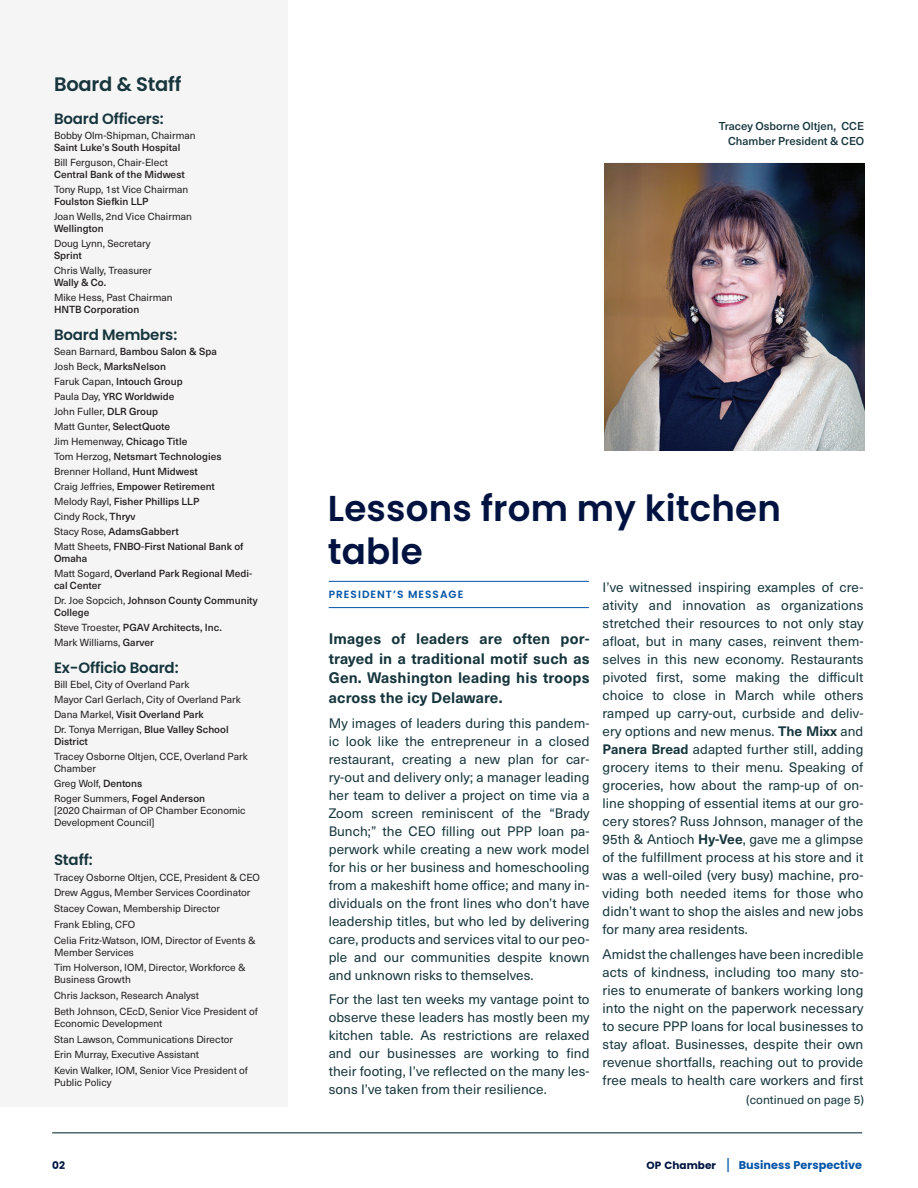
<style>
.page{position:relative;width:918px;height:1188px;background:#fff}
.page>*{position:absolute;margin:0;border:0;box-sizing:border-box;transform-origin:0 0}
.Headline{font:600 36px/43.5px "Poppins";letter-spacing:.005em;color:#001340}
.t1{font:600 19.5px "Poppins";letter-spacing:-.01em;color:#16353c}
.t2{font:700 15px/19.5px "Neue Haas Unica W1 G";letter-spacing:.01em;color:#16353c;text-align:justify}
.Calendar_Event{font:600 15px "Poppins";letter-spacing:-.01em;color:#16353c}
.t3{font:13.5px/18px "Neue Haas Unica W1 G";letter-spacing:.005em;color:#16353c;text-align:justify}
.t4{font:12px "Neue Haas Unica W1 G";letter-spacing:.005em;color:#16353c}
.t5{font:500 11.25px "Neue Haas Unica W1 G";color:#16353c}
.t6{font:700 11.25px "Poppins";letter-spacing:.005em;color:#0154a6}
.t7{font:600 10.5px "Poppins";letter-spacing:.1em;color:#0154a6}
.t8{font:700 10.5px "Poppins";color:#001340}
.Board{font:10.2px/12px "Neue Haas Unica W1 G";color:#231f20}
.Board-2{font:500 10.2px/12px "Neue Haas Unica W1 G";color:#231f20}
.s1{font-weight:500}
.s2{font-weight:400}
.s3{font-weight:700}
.s4{font-size:10.5px;color:#001340}
.s5{font-family:"Neue Haas Unica W1 G";font-weight:400;font-size:15px}
</style>
<div class="page">
<hr style="left:52px;top:1132px;width:810px;height:1px;background:#16353c">
<div style="left:0;top:0;width:288px;height:1107px;background:#f5f5f5"></div>
<img style="left:604px;top:163px;width:261px;height:288px">
<hr style="left:329px;top:581px;width:260px;height:1px;background:#0154a6">
<hr style="left:329px;top:607px;width:260px;height:1px;background:#0154a6">
<p class="t1" style="left:54px;top:73px;width:129px">Board &amp; Staff</p>
<p class="Calendar_Event" style="left:54px;top:110px;width:111px">Board Officers:</p>
<p class="Board" style="left:54px;top:129px;width:143px">Bobby Olm-Shipman, Chairman<br><span class="s1">Saint Luke’s South Hospital</span></p>
<p class="Board" style="left:54px;top:156px;width:132px">Bill Ferguson, Chair-Elect<br><span class="s1">Central Bank of the Midwest</span></p>
<p class="Board" style="left:54px;top:183px;width:136px">Tony Rupp, 1st Vice Chairman<br><span class="s1">Foulston Siefkin LLP</span></p>
<p class="Board" style="left:54px;top:210px;width:140px">Joan Wells, 2nd Vice Chairman<br><span class="s1">Wellington</span></p>
<p class="Board" style="left:54px;top:237px;width:98px">Doug Lynn, Secretary<br><span class="s1">Sprint</span></p>
<p class="Board" style="left:54px;top:264px;width:99px">Chris Wally, Treasurer<br><span class="s1">Wally &amp; Co.</span></p>
<p class="Board" style="left:54px;top:291px;width:120px">Mike Hess, Past Chairman<br><span class="s1">HNTB Corporation</span></p>
<p class="Calendar_Event" style="left:54px;top:326px;width:125px">Board Members:</p>
<p class="Board-2" style="left:54px;top:345px;width:164px"><span class="s2">Sean Barnard,</span> Bambou Salon &amp; Spa</p>
<p class="Board-2" style="left:54px;top:360px;width:114px"><span class="s2">Josh Beck,</span> MarksNelson</p>
<p class="Board-2" style="left:54px;top:375px;width:130px"><span class="s2">Faruk Capan,</span> Intouch Group</p>
<p class="Board-2" style="left:54px;top:390px;width:122px"><span class="s2">Paula Day,</span> YRC Worldwide</p>
<p class="Board" style="left:54px;top:405px;width:105px">John Fuller, <span class="s1">DLR Group</span></p>
<p class="Board" style="left:54px;top:420px;width:118px">Matt Gunter, <span class="s1">SelectQuote</span></p>
<p class="Board" style="left:54px;top:435px;width:135px">Jim Hemenway, <span class="s1">Chicago Title</span></p>
<p class="Board-2" style="left:54px;top:450px;width:169px"><span class="s2">Tom Herzog,</span> Netsmart Technologies</p>
<p class="Board" style="left:54px;top:465px;width:146px">Brenner Holland, <span class="s1">Hunt Midwest</span></p>
<p class="Board-2" style="left:54px;top:480px;width:163px"><span class="s2">Craig Jeffries,</span> Empower Retirement</p>
<p class="Board-2" style="left:54px;top:495px;width:147px"><span class="s2">Melody Rayl,</span> Fisher Phillips LLP</p>
<p class="Board" style="left:54px;top:510px;width:83px">Cindy Rock, <span class="s1">Thryv</span></p>
<p class="Board-2" style="left:54px;top:525px;width:126px"><span class="s2">Stacy Rose,</span> AdamsGabbert</p>
<p class="Board-2" style="left:54px;top:540px;width:191px"><span class="s2">Matt Sheets,</span> FNBO-First National Bank of<br>Omaha</p>
<p class="Board-2" style="left:54px;top:567px;width:200px"><span class="s2">Matt Sogard,</span> Overland Park Regional Medi&shy;cal Center</p>
<p class="Board-2" style="left:54px;top:594px;width:205px"><span class="s2">Dr. Joe Sopcich,</span> Johnson County Community<br>College</p>
<p class="Board-2" style="left:54px;top:621px;width:169px"><span class="s2">Steve Troester,</span> PGAV Architects, Inc.</p>
<p class="Board" style="left:54px;top:636px;width:101px">Mark Williams, <span class="s1">Garver</span></p>
<p class="Calendar_Event" style="left:54px;top:659px;width:126px">Ex-Officio Board:</p>
<p class="Board" style="left:54px;top:678px;width:137px">Bill Ebel, City of Overland Park</p>
<p class="Board" style="left:54px;top:693px;width:188px">Mayor Carl Gerlach, City of Overland Park</p>
<p class="Board-2" style="left:54px;top:708px;width:151px"><span class="s2">Dana Markel,</span> Visit Overland Park</p>
<p class="Board-2" style="left:54px;top:723px;width:176px"><span class="s2">Dr. Tonya Merrigan,</span> Blue Valley School<br>District</p>
<p class="Board" style="left:54px;top:750px;width:195px">Tracey Osborne Oltjen, CCE, Overland Park<br>Chamber</p>
<p class="Board" style="left:54px;top:777px;width:90px">Greg Wolf, <span class="s1">Dentons</span></p>
<p class="Board" style="left:54px;top:792px;width:193px">Roger Summers, <span class="s1">Fogel Anderson<br></span>[2020 Chairman of OP Chamber Economic<br>Development Council]</p>
<p class="Calendar_Event" style="left:54px;top:851px;width:40px">Staff:</p>
<p class="Board" style="left:54px;top:870px;width:208px">Tracey Osborne Oltjen, CCE, President &amp; CEO</p>
<p class="Board" style="left:54px;top:886px;width:198px">Drew Aggus, Member Services Coordinator</p>
<p class="Board" style="left:54px;top:902px;width:168px">Stacey Cowan, Membership Director</p>
<p class="Board" style="left:54px;top:918px;width:83px">Frank Ebling, CFO</p>
<p class="Board" style="left:54px;top:933px;width:203px">Celia Fritz-Watson, IOM, Director of Events &amp;<br>Member Services</p>
<p class="Board" style="left:54px;top:961px;width:193px">Tim Holverson, IOM, Director, Workforce &amp;<br>Business Growth</p>
<p class="Board" style="left:54px;top:989px;width:147px">Chris Jackson, Research Analyst</p>
<p class="Board" style="left:54px;top:1005px;width:205px">Beth Johnson, CEcD, Senior Vice President of<br>Economic Development</p>
<p class="Board" style="left:54px;top:1032px;width:181px">Stan Lawson, Communications Director</p>
<p class="Board" style="left:54px;top:1048px;width:147px">Erin Murray, Executive Assistant</p>
<p class="Board" style="left:54px;top:1064px;width:196px">Kevin Walker, IOM, Senior Vice President of<br>Public Policy</p>
<p class="t5" style="left:719px;top:118px;width:147px">Tracey Osborne Oltjen, CCE</p>
<p class="t5" style="left:728px;top:133px;width:138px">Chamber President &amp; CEO</p>
<p class="Headline" style="left:328px;top:486px;width:455px">Lessons from my kitchen table</p>
<p class="t7" style="left:329px;top:588px;width:136px">PRESIDENT’S MESSAGE</p>
<p class="t2" style="left:329px;top:628px;width:262px">Images of leaders are often por&shy;trayed in a traditional motif such as Gen. Washington leading his troops across the icy Delaware.</p>
<p class="t3" style="left:329px;top:713px;width:262px">My images of leaders during this pandem&shy;ic look like the entrepreneur in a closed restaurant, creating a new plan for car&shy;ry-out and delivery only; a manager leading her team to deliver a project on time via a Zoom screen reminiscent of the “Brady Bunch;” the CEO filling out PPP loan pa&shy;perwork while creating a new work model for his or her business and homeschooling from a makeshift home office; and many in&shy;dividuals on the front lines who don’t have leadership titles, but who led by delivering care, products and services vital to our peo&shy;ple and our communities despite known and unknown risks to themselves.</p>
<p class="t3" style="left:329px;top:990px;width:262px">For the last ten weeks my vantage point to observe these leaders has mostly been my kitchen table. As restrictions are relaxed and our businesses are working to find their footing, I’ve reflected on the many les&shy;sons I’ve taken from their resilience.</p>
<p class="t3" style="left:603px;top:577px;width:262px">I’ve witnessed inspiring examples of cre&shy;ativity and innovation as organizations stretched their resources to not only stay afloat, but in many cases, reinvent them&shy;selves in this new economy. Restaurants pivoted first, some making the difficult choice to close in March while others ramped up carry-out, curbside and deliv&shy;ery options and new menus. <span class="s3">The Mixx</span> and <span class="s3">Panera Bread</span> adapted further still, adding grocery items to their menu. Speaking of groceries, how about the ramp-up of on&shy;line shopping of essential items at our gro&shy;cery stores? Russ Johnson, manager of the 95th &amp; Antioch <span class="s3">Hy-Vee</span>, gave me a glimpse of the fulfillment process at his store and it was a well-oiled (very busy) machine, pro&shy;viding both needed items for those who didn’t want to shop the aisles and new jobs for many area residents.</p>
<p class="t3" style="left:603px;top:944px;width:262px">Amidst the challenges have been incredible acts of kindness, including too many sto&shy;ries to enumerate of bankers working long into the night on the paperwork necessary to secure PPP loans for local businesses to stay afloat. Businesses, despite their own revenue shortfalls, reaching out to provide free meals to health care workers and first</p>
<p class="t4" style="left:746px;top:1091px;width:119px">(continued on page 5)</p>
<p class="t8" style="left:52px;top:1160px;width:14px">02</p>
<p class="t6" style="left:647px;top:1159px;width:217px"><span class="s4">OP Chamber</span> <span class="s5">|</span> Business Perspective</p>
</div>
